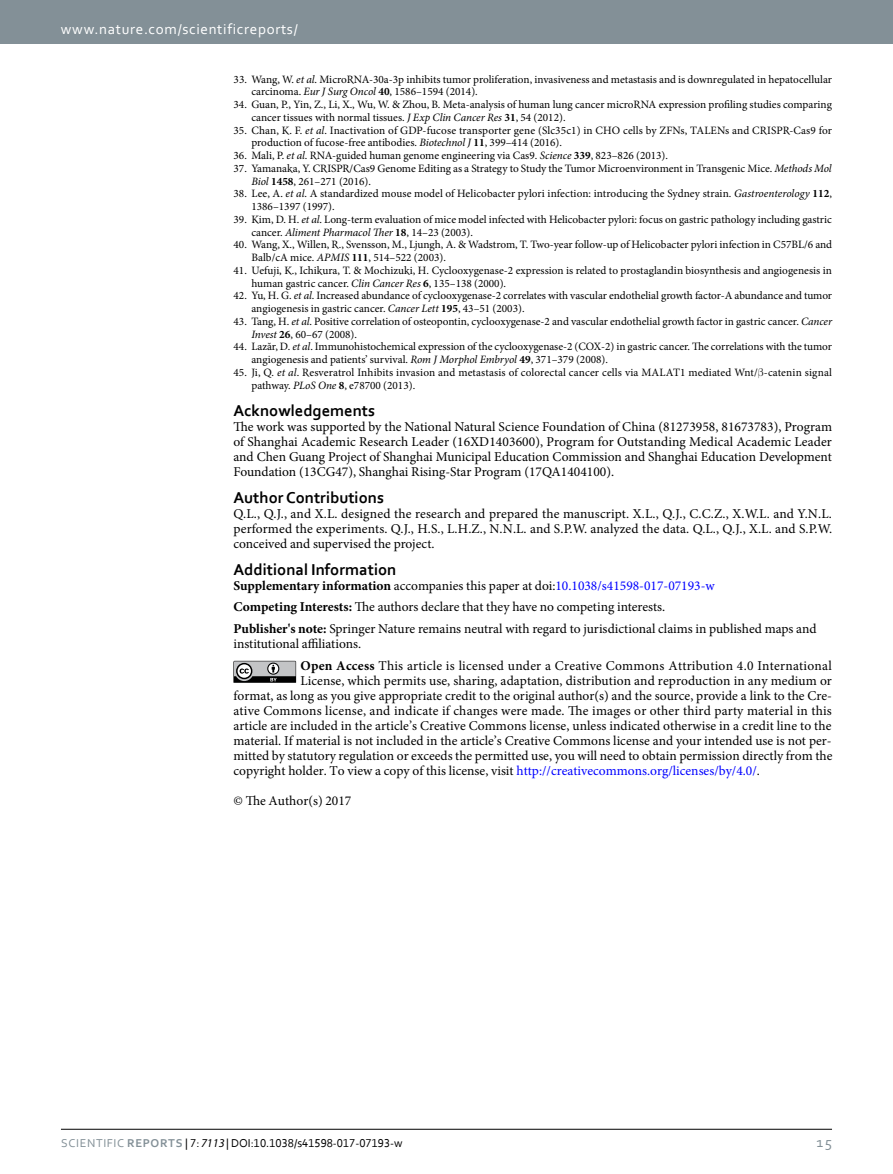
<style>
.page{position:relative;width:893px;height:1174px;background:#fff}
.page>*{position:absolute;margin:0;border:0;box-sizing:border-box;transform-origin:0 0}
.t1{font:700 16.5px "Corbel";color:#000}
.t2{font:15px "Corbel 2";letter-spacing:.045em;color:#fff}
.t3{font:15px "Corbel 2";color:#839097}
.t4{font:13.5px/15px "Minion Pro";color:#000;text-align:justify}
.t5{font:13.5px/21.8px "Minion Pro";letter-spacing:.02em;color:#000}
.t6{font:12px "Corbel";color:#000}
.t7{font:11.25px/12.8px "Minion Pro";color:#000}
.s1{font-style:italic}
.s2{font-weight:700}
.s3{color:#00f}
.s4{font-family:"Corbel 2";color:#839097}
.s5{font-family:"Corbel Bold 2";color:#839097}
.s6{font-family:"Myriad Pro";font-style:italic}
</style>
<div class="page">
<div style="left:0;top:0;width:893px;height:43px;background:#839097"></div>
<hr style="left:61px;top:1129px;width:771px;height:1px;background:#000">
<svg style="left:233px;top:661px;width:63px;height:22px"></svg>
<h2 class="t2" style="left:61px;top:19px;width:238px">www.nature.com/scientificreports/</h2>
<p class="t7" style="left:251px;top:73px;width:582px;text-indent:-18px">33. Wang, W. <span class="s1">et al</span>. MicroRNA-30a-3p inhibits tumor proliferation, invasiveness and metastasis and is downregulated in hepatocellular carcinoma. <span class="s1">Eur J Surg Oncol</span> <span class="s2">40</span>, 1586–1594 (2014).</p>
<p class="t7" style="left:251px;top:98px;width:582px;text-indent:-18px">34. Guan, P., Yin, Z., Li, X., Wu, W. &amp; Zhou, B. Meta-analysis of human lung cancer microRNA expression profiling studies comparing cancer tissues with normal tissues. <span class="s1">J Exp Clin Cancer Res</span> <span class="s2">31</span>, 54 (2012).</p>
<p class="t7" style="left:251px;top:124px;width:582px;text-indent:-18px">35. Chan, K. F. <span class="s1">et al</span>. Inactivation of GDP-fucose transporter gene (Slc35c1) in CHO cells by ZFNs, TALENs and CRISPR-Cas9 for production of fucose-free antibodies. <span class="s1">Biotechnol J</span> <span class="s2">11</span>, 399–414 (2016).</p>
<p class="t7" style="left:234px;top:149px;width:436px">36. Mali, P. <span class="s1">et al</span>. RNA-guided human genome engineering via Cas9. <span class="s1">Science</span> <span class="s2">339</span>, 823–826 (2013).</p>
<p class="t7" style="left:251px;top:162px;width:582px;text-indent:-18px">37. Yamanaka, Y. CRISPR/Cas9 Genome Editing as a Strategy to Study the Tumor Microenvironment in Transgenic Mice. <span class="s1">Methods Mol<br>Biol</span> <span class="s2">1458</span>, 261–271 (2016).</p>
<p class="t7" style="left:251px;top:187px;width:582px;text-indent:-18px">38. Lee, A. <span class="s1">et al</span>. A standardized mouse model of Helicobacter pylori infection: introducing the Sydney strain. <span class="s1">Gastroenterology</span> <span class="s2">112</span>,<br>1386–1397 (1997).</p>
<p class="t7" style="left:251px;top:213px;width:582px;text-indent:-18px">39. Kim, D. H. <span class="s1">et al</span>. Long-term evaluation of mice model infected with Helicobacter pylori: focus on gastric pathology including gastric cancer. <span class="s1">Aliment Pharmacol Ther</span> <span class="s2">18</span>, 14–23 (2003).</p>
<p class="t7" style="left:251px;top:238px;width:582px;text-indent:-18px">40. Wang, X., Willen, R., Svensson, M., Ljungh, A. &amp; Wadstrom, T. Two-year follow-up of Helicobacter pylori infection in C57BL/6 and<br>Balb/cA mice. <span class="s1">APMIS</span> <span class="s2">111</span>, 514–522 (2003).</p>
<p class="t7" style="left:251px;top:264px;width:582px;text-indent:-18px">41. Uefuji, K., Ichikura, T. &amp; Mochizuki, H. Cyclooxygenase-2 expression is related to prostaglandin biosynthesis and angiogenesis in human gastric cancer. <span class="s1">Clin Cancer Res</span> <span class="s2">6</span>, 135–138 (2000).</p>
<p class="t7" style="left:251px;top:289px;width:582px;text-indent:-18px">42. Yu, H. G. <span class="s1">et al</span>. Increased abundance of cyclooxygenase-2 correlates with vascular endothelial growth factor-A abundance and tumor angiogenesis in gastric cancer. <span class="s1">Cancer Lett</span> <span class="s2">195</span>, 43–51 (2003).</p>
<p class="t7" style="left:251px;top:315px;width:582px;text-indent:-18px">43. Tang, H. <span class="s1">et al</span>. Positive correlation of osteopontin, cyclooxygenase-2 and vascular endothelial growth factor in gastric cancer. <span class="s1">Cancer<br>Invest</span> <span class="s2">26</span>, 60–67 (2008).</p>
<p class="t7" style="left:251px;top:340px;width:582px;text-indent:-18px">44. Lazăr, D. <span class="s1">et al</span>. Immunohistochemical expression of the cyclooxygenase-2 (COX-2) in gastric cancer. The correlations with the tumor angiogenesis and patients’ survival. <span class="s1">Rom J Morphol Embryol</span> <span class="s2">49</span>, 371–379 (2008).</p>
<p class="t7" style="left:251px;top:366px;width:582px;text-indent:-18px">45. Ji, Q. <span class="s1">et al</span>. Resveratrol Inhibits invasion and metastasis of colorectal cancer cells via MALAT1 mediated Wnt/ -catenin signal pathway. <span class="s1">PLoS One</span> <span class="s2">8</span>, e78700 (2013).</p>
<h1 class="t1" style="left:233px;top:400px;width:143px">Acknowledgements</h1>
<p class="t4" style="left:233px;top:419px;width:600px">The work was supported by the National Natural Science Foundation of China (81273958, 81673783), Program of Shanghai Academic Research Leader (16XD1403600), Program for Outstanding Medical Academic Leader and Chen Guang Project of Shanghai Municipal Education Commission and Shanghai Education Development Foundation (13CG47), Shanghai Rising-Star Program (17QA1404100).</p>
<h1 class="t1" style="left:233px;top:487px;width:152px">Author Contributions</h1>
<p class="t4" style="left:233px;top:506px;width:600px">Q.L., Q.J., and X.L. designed the research and prepared the manuscript. X.L., Q.J., C.C.Z., X.W.L. and Y.N.L. performed the experiments. Q.J., H.S., L.H.Z., N.N.L. and S.P.W. analyzed the data. Q.L., Q.J., X.L. and S.P.W. conceived and supervised the project.</p>
<h1 class="t1" style="left:233px;top:559px;width:164px">Additional Information</h1>
<p class="t4" style="left:233px;top:574px;width:584px;line-height:21.8px;text-align:left"><span class="s2">Supplementary information</span> accompanies this paper at doi:<span class="s3">10.1038/s41598-017-07193-w<br></span><span class="s2">Competing Interests:</span> The authors declare that they have no competing interests.<br><span class="s2">Publisher's note:</span> Springer Nature remains neutral with regard to jurisdictional claims in published maps and</p>
<p class="t5" style="left:301px;top:633px;width:533px;text-indent:-67px">institutional affiliations.<br><span class="s2">Open Access</span> This article is licensed under a Creative Commons Attribution 4.0 International</p>
<p class="t4" style="left:233px;top:673px;width:601px;text-indent:67px">License, which permits use, sharing, adaptation, distribution and reproduction in any medium or format, as long as you give appropriate credit to the original author(s) and the source, provide a link to the Cre&shy;ative Commons license, and indicate if changes were made. The images or other third party material in this article are included in the article’s Creative Commons license, unless indicated otherwise in a credit line to the material. If material is not included in the article’s Creative Commons license and your intended use is not per&shy;mitted by statutory regulation or exceeds the permitted use, you will need to obtain permission directly from the copyright holder. To view a copy of this license, visit <span class="s3">http://creativecommons.org/licenses/by/4.0/</span>.</p>
<p class="t4" style="left:233px;top:793px;width:119px">© The Author(s) 2017</p>
<p class="t6" style="left:61px;top:1135px;width:343px"><span class="s4">SCIenTIFIC</span> <span class="s5">REPORTS</span> | 7: <span class="s6">7113</span> | DOI:10.1038/s41598-017-07193-w</p>
<h2 class="t3" style="left:817px;top:1132px;width:17px">15</h2>
</div>
